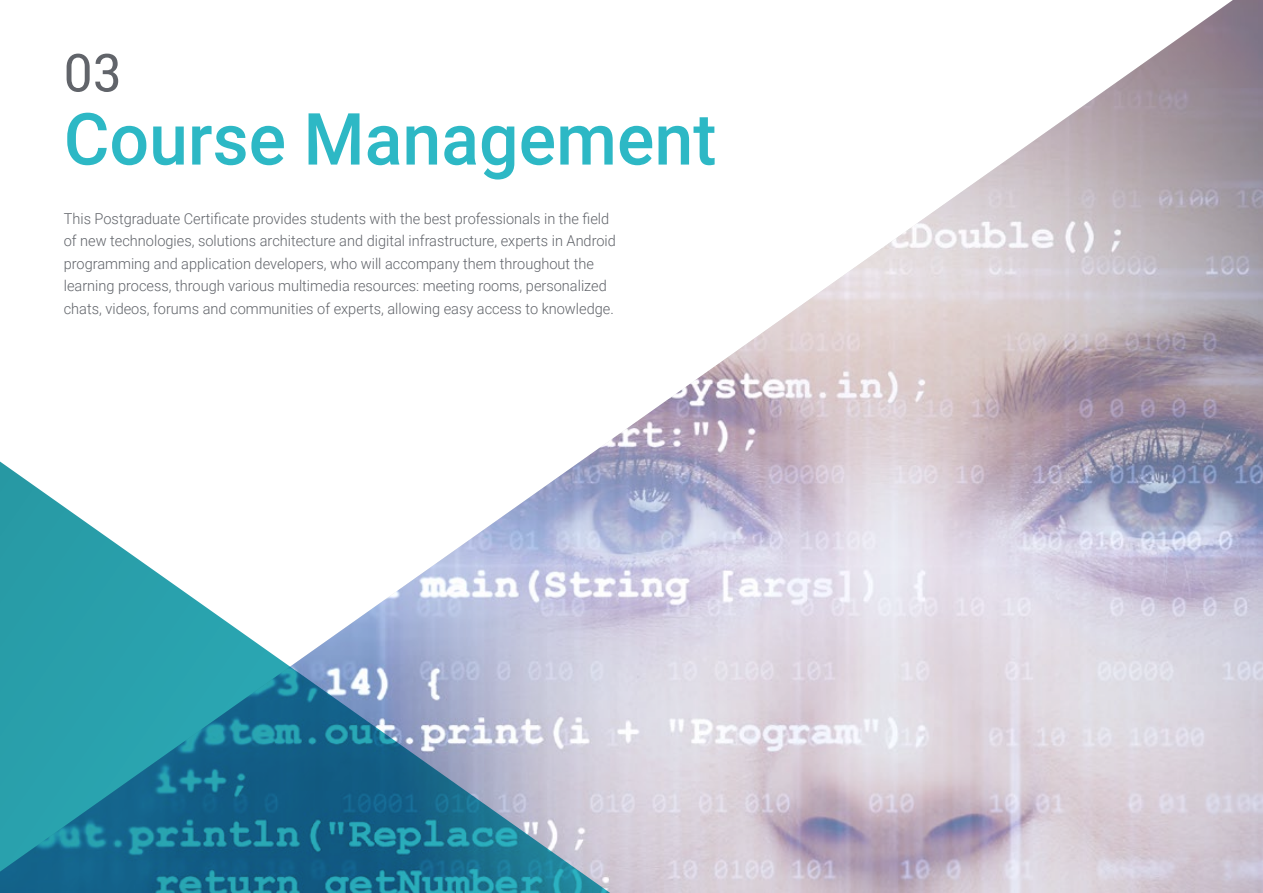
<style>
.page{position:relative;width:1263px;height:893px;background:#fff}
.page>*{position:absolute;margin:0;border:0;box-sizing:border-box;transform-origin:0 0}
.t1{font:500 72px "Roboto";color:#2db8c5}
.t2{font:52.5px "Roboto";color:#61646a}
.t3{font:300 15px/22.5px "Roboto";color:#61646a}
</style>
<div class="page">
<img style="left:603px;top:0;width:660px;height:893px">
<svg style="left:0;top:446px;width:640px;height:447px"></svg>
<h2 class="t2" style="left:64px;top:36px;width:59px">03</h2>
<h1 class="t1" style="left:64px;top:89px;width:654px">Course Management</h1>
<p class="t3" style="left:64px;top:207px;width:554px">This Postgraduate Certificate provides students with the best professionals in the field of new technologies, solutions architecture and digital infrastructure, experts in Android programming and application developers, who will accompany them throughout the learning process, through various multimedia resources: meeting rooms, personalized chats, videos, forums and communities of experts, allowing easy access to knowledge.</p>
</div>
